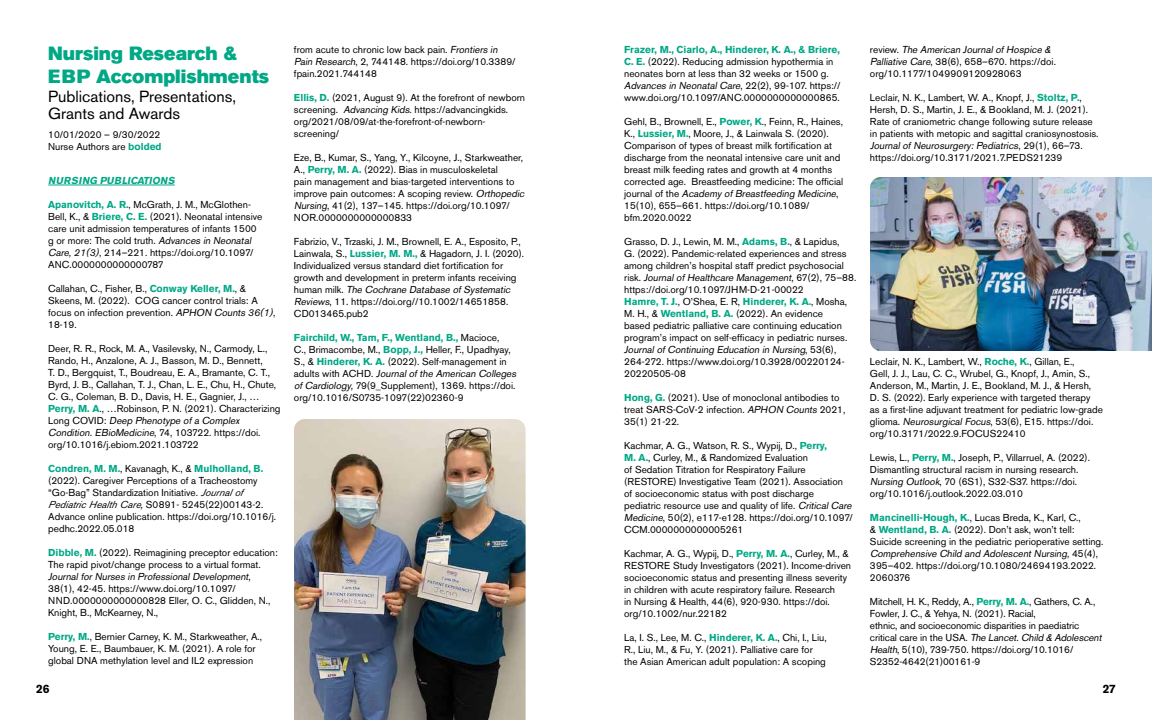
<style>
.page{position:relative;width:1152px;height:720px;background:#fff}
.page>*{position:absolute;margin:0;border:0;box-sizing:border-box;transform-origin:0 0}
.t1{font:19px/22.8px "Akzidenz Grotesk BE Super";color:#00a886}
.t2{font:16px/17px "Akzidenz Grotesk BE";color:#000}
.t3{font:700 12px "Akzidenz Grotesk BE";color:#000}
.t4{font:10px/12px "Akzidenz Grotesk BE";color:#000}
.t5{font:italic 700 10px "Akzidenz Grotesk BE";color:#00a886}
.s1{font-weight:700;color:#00a886}
.s2{font-style:italic}
</style>
<div class="page">
<hr style="left:48px;top:185px;width:127px;height:1px;background:#00a886">
<img style="left:294px;top:419px;width:232px;height:301px">
<img style="left:870px;top:177px;width:282px;height:174px">
<h1 class="t1" style="left:48px;top:42px;width:222px">Nursing Research &amp;<br>EBP Accomplishments</h1>
<h2 class="t2" style="left:48px;top:88px;width:190px">Publications, Presentations,<br>Grants and Awards</h2>
<p class="t4" style="left:48px;top:128px;width:115px">10/01/2020 – 9/30/2022<br>Nurse Authors are <span class="s1">bolded</span></p>
<p class="t5" style="left:48px;top:175px;width:130px">NURSING PUBLICATIONS</p>
<p class="t4" style="left:48px;top:199px;width:216px"><span class="s1">Apanovitch, A. R.</span>, McGrath, J. M., McGlothen-Bell, K., &amp; <span class="s1">Briere, C. E.</span> (2021). Neonatal intensive care unit admission temperatures of infants 1500 g or more: The cold truth. <span class="s2">Advances in Neonatal Care</span><span class="s2">, 21(3)</span>, 214–221. https://doi.org/10.1097/ ANC.0000000000000787</p>
<p class="t4" style="left:48px;top:283px;width:229px">Callahan, C., Fisher, B., <span class="s1">Conway Keller, M.</span>, &amp; Skeens, M. (2022). COG cancer control trials: A focus on infection prevention. <span class="s2">APHON Counts</span><span class="s2">36(1)</span>, 18-19.</p>
<p class="t4" style="left:48px;top:343px;width:234px">Deer, R. R., Rock, M. A., Vasilevsky, N., Carmody, L., Rando, H., Anzalone, A. J., Basson, M. D., Bennett,<br>T. D., Bergquist, T., Boudreau, E. A., Bramante, C. T., Byrd, J. B., Callahan, T. J., Chan, L. E., Chu, H., Chute, C. G., Coleman, B. D., Davis, H. E., Gagnier, J., … <span class="s1">Perry, M. A</span>., …Robinson, P. N. (2021). Characterizing L o n g C O V I D : <span class="s2">Deep Phenotype of a Complex Condition. EBioMedicine</span>, 74 , 1 0 372 2 . h tt p s : //d o i . org/10.1016/j.ebiom.2021.103722</p>
<p class="t4" style="left:48px;top:463px;width:229px"><span class="s1">Condren, M. M.</span>, Kavanagh, K., &amp; <span class="s1">Mulholland, B. </span>(2022). Caregiver Perceptions of a Tracheostomy “Go-Bag” Standardization Initiative. <span class="s2">Journal of Pediatric Health Care,</span> S0891- 5245(22)00143-2.<br>Advance online publication. https://doi.org/10.1016/j. pedhc.2022.05.018</p>
<p class="t4" style="left:48px;top:547px;width:231px"><span class="s1">Dibble, M.</span> (2022). Reimagining preceptor education:<br>The rapid pivot/change process to a virtual format.<br><span class="s2">Journal for Nurses in Professional Development</span>, 38(1), 42-45. https://www.doi.org/10.1097/ NND.0000000000000828 Eller, O. C., Glidden, N., Knight, B., McKearney, N.,</p>
<p class="t4" style="left:48px;top:631px;width:215px"><span class="s1">Perry, M.</span>, Bernier Carney, K. M., Starkweather, A.,<br>Young, E. E., Baumbauer, K. M. (2021). A role for global DNA methylation level and IL2 expression</p>
<p class="t4" style="left:294px;top:44px;width:223px">from acute to chronic low back pain. <span class="s2">Frontiers in<br>Pain Research</span>, 2, 744148. https://doi.org/10.3389/ fpain.2021.744148</p>
<p class="t4" style="left:294px;top:92px;width:233px"><span class="s1">Ellis, D.</span> (2021, August 9). At the forefront of newborn screening. <span class="s2">Advancing Kids</span>. https://advancingkids. org/2021/08/09/at-the-forefront-of-newborn&shy;screening/</p>
<p class="t4" style="left:294px;top:152px;width:234px">Eze, B., Kumar, S., Yang, Y., Kilcoyne, J., Starkweather, A., <span class="s1">Perry, M. A.</span> (2022). Bias in musculoskeletal<br>pain management and bias-targeted interventions to improve pain outcomes: A scoping review. <span class="s2">Orthopedic Nursing</span>, 41(2), 137–145. https://doi.org/10.1097/ NOR.0000000000000833</p>
<p class="t4" style="left:294px;top:236px;width:232px">Fabrizio, V., Trzaski, J. M., Brownell, E. A., Esposito, P., Lainwala, S., <span class="s1">Lussier, M. M.,</span> &amp; Hagadorn, J. I. (2020).<br>Individualized versus standard diet fortification for growth and development in preterm infants receiving h u m a n m i l k . <span class="s2">The Cochrane Database of Systematic Reviews</span>, 11. https://doi.org//10.1002/14651858.<br>CD013465.pub2</p>
<p class="t4" style="left:294px;top:332px;width:226px"><span class="s1">Fairchild, W., Tam, F., Wentland, B.,</span> Macioce,<br>C., Brimacombe, M., <span class="s1">Bopp, J.,</span> Heller, F., Upadhyay, S., &amp; <span class="s1">Hinderer, K. A.</span> (2022). Self-management in<br>a d u l t s w i t h AC H D . <span class="s2">Journal of the American Colleges of Cardiology,</span> 79(9_Supplement), 1369. https://doi. org/10.1016/S0735-1097(22)02360-9</p>
<p class="t4" style="left:624px;top:44px;width:218px"><span class="s1">Frazer, M., Ciarlo, A., Hinderer, K. A., &amp; Briere, C. E.</span> (2022). Reducing admission hypothermia in neonates born at less than 32 weeks or 1500 g.<br><span class="s2">Advances in Neonatal Care</span>, 2 2 ( 2 ) , 9 9 - 1 07. h t t p s : // www.doi.org/10.1097/ANC.0000000000000865.</p>
<p class="t4" style="left:624px;top:116px;width:220px">Gehl, B., Brownell, E., <span class="s1">Power, K</span>., Feinn, R., Haines, K., <span class="s1">Lussier, M.</span>, Moore, J., &amp; Lainwala S. (2020).<br>Comparison of types of breast milk fortification at discharge from the neonatal intensive care unit and breast milk feeding rates and growth at 4 months corrected age. Breastfeeding medicine: The official j o u r n a l o f t h e <span class="s2">Academy of Breastfeeding Medicine</span>, 15(10), 655–661. https://doi.org/10.1089/ bfm.2020.0022</p>
<p class="t4" style="left:624px;top:236px;width:234px">Grasso, D. J., Lewin, M. M., <span class="s1">Adams, B.</span>, &amp; Lapidus,<br>G. (2022). Pandemic-related experiences and stress among children’s hospital staff predict psychosocial<br>r i s k . <span class="s2">Journal of Healthcare Management,</span> 6 7 ( 2 ) , 7 5 – 8 8 . https://doi.org/10.1097/JHM-D-21-00022<br><span class="s1">Hamre, T. J.</span>, O’Shea, E. R, <span class="s1">Hinderer, K. A.</span>, Mosha, M. H., &amp; <span class="s1">Wentland, B. A.</span> (2022). An evidence<br>based pediatric palliative care continuing education program’s impact on self-efficacy in pediatric nurses.<br><span class="s2">Journal of Continuing Education in Nursing</span>, 5 3 ( 6 ) , 264-272. https://www.doi.org/10.3928/00220124- 20220505-08</p>
<p class="t4" style="left:624px;top:392px;width:223px"><span class="s1">Hong, G.</span> (2021). Use of monoclonal antibodies to treat SARS-CoV-2 infection. <span class="s2">APHON Counts</span> 2021,<br>35(1) 21-22.</p>
<p class="t4" style="left:624px;top:440px;width:231px">Kachmar, A. G., Watson, R. S., Wypij, D., <span class="s1">Perry,<br>M. A.</span>, Curley, M., &amp; Randomized Evaluation<br>of Sedation Titration for Respiratory Failure (RESTORE) Investigative Team (2021). Association<br>of socioeconomic status with post discharge<br>pediatric resource use and quality of life. <span class="s2">Critical Care Medicine</span>, 50(2), e117-e128. https://doi.org/10.1097/ CCM.0000000000005261</p>
<p class="t4" style="left:624px;top:548px;width:228px">Kachmar, A. G., Wypij, D., <span class="s1">Perry, M. A.</span>, Curley, M., &amp; RESTORE Study Investigators (2021). Income-driven socioeconomic status and presenting illness severity in children with acute respiratory failure. Research<br>in Nursing &amp; Health, 44(6), 920-930. https://doi. org/10.1002/nur.22182</p>
<p class="t4" style="left:624px;top:632px;width:204px">La, I. S., Lee, M. C., <span class="s1">Hinderer, K. A.</span>, Chi, I., Liu,<br>R., Liu, M., &amp; Fu, Y. (2021). Palliative care for the Asian American adult population: A scoping</p>
<p class="t4" style="left:870px;top:44px;width:188px">r e v i e w . <span class="s2">The American Journal of Hospice &amp;<br>Palliative Care</span>, 38(6), 658–670. https://doi. org/10.1177/1049909120928063</p>
<p class="t4" style="left:870px;top:92px;width:230px">Leclair, N. K., Lambert, W. A., Knopf, J., <span class="s1">Stoltz, P.</span>, Hersh, D. S., Martin, J. E., &amp; Bookland, M. J. (2021).<br>Rate of craniometric change following suture release in patients with metopic and sagittal craniosynostosis.<br><span class="s2">Journal of Neurosurgery: Pediatrics</span>, 2 9 ( 1 ) , 6 6 –7 3 . https://doi.org/10.3171/2021.7.PEDS21239</p>
<p class="t4" style="left:870px;top:356px;width:234px">Leclair, N. K., Lambert, W., <span class="s1">Roche, K.</span>, Gillan, E.,<br>Gell, J. J., Lau, C. C., Wrubel, G., Knopf, J., Amin, S., Anderson, M., Martin, J. E., Bookland, M. J., &amp; Hersh, D. S. (2022). Early experience with targeted therapy<br>as a first-line adjuvant treatment for pediatric low-grade glioma. <span class="s2">Neurosurgical Focus</span>, 53(6), E15. https://doi. org/10.3171/2022.9.FOCUS22410</p>
<p class="t4" style="left:870px;top:452px;width:222px">Lewis, L., <span class="s1">Perry, M.</span>, Joseph, P., Villarruel, A. (2022).<br>Dismantling structural racism in nursing research.<br><span class="s2">Nursing Outlook</span>, 70 (6S1), S32-S37. https://doi. org/10.1016/j.outlook.2022.03.010</p>
<p class="t4" style="left:870px;top:512px;width:235px"><span class="s1">Mancinelli-Hough, K.</span>, Lucas Breda, K., Karl, C.,<br>&amp; <span class="s1">Wentland, B. A.</span> (2022). Don’t ask, won’t tell:<br>Suicide screening in the pediatric perioperative setting.<br><span class="s2">Comprehensive Child and Adolescent Nursing</span>, 4 5 ( 4 ) , 395–402. https://doi.org/10.1080/24694193.2022.<br>2060376</p>
<p class="t4" style="left:870px;top:596px;width:235px">Mitchell, H. K., Reddy, A., <span class="s1">Perry, M. A.</span>, Gathers, C. A., Fowler, J. C., &amp; Yehya, N. (2021). Racial,<br>ethnic, and socioeconomic disparities in paediatric<br>c r i t i c a l c a re i n t h e U S A . <span class="s2">The Lancet.Child &amp; Adolescent Health</span>, 5(10), 739-750. https://doi.org/10.1016/ S2352-4642(21)00161-9</p>
<p class="t3" style="left:36px;top:682px;width:15px">26</p>
<p class="t3" style="left:1103px;top:682px;width:15px">27</p>
</div>
